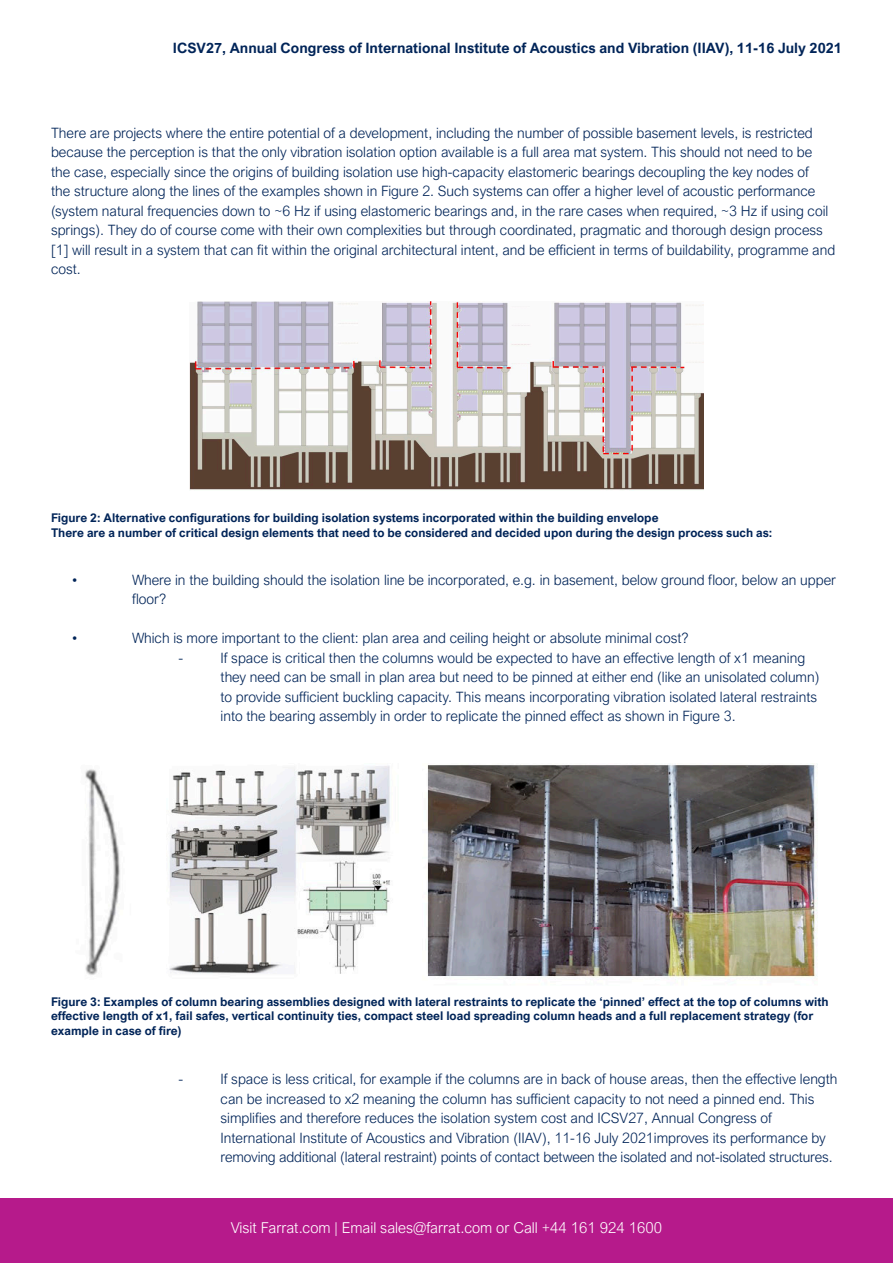
<style>
.page{position:relative;width:893px;height:1263px;background:#fff}
.page>*{position:absolute;margin:0;border:0;box-sizing:border-box;transform-origin:0 0}
.t1{font:300 15px "Arial Nova";color:#fff}
.t2{font:300 14.25px/19.5px "Arial Nova";color:#002458}
.t3{font:700 14.25px "Arial Nova";color:#002458}
.t4{font:700 12px/14.4px "Arial Nova";color:#002458}
</style>
<div class="page">
<div style="left:0;top:1198px;width:893px;height:65px;background:#b61a8b"></div>
<img style="left:190px;top:302px;width:513px;height:189px">
<img style="left:85px;top:764px;width:733px;height:219px">
<p class="t3" style="left:173px;top:40px;width:670px">ICSV27, Annual Congress of International Institute of Acoustics and Vibration (IIAV), 11-16 July 2021</p>
<p class="t2" style="left:51px;top:123px;width:786px">There are projects where the entire potential of a development, including the number of possible basement levels, is restricted because the perception is that the only vibration isolation option available is a full area mat system. This should not need to be<br>the case, especially since the origins of building isolation use high-capacity elastomeric bearings decoupling the key nodes of<br>the structure along the lines of the examples shown in Figure 2. Such systems can offer a higher level of acoustic performance (system natural frequencies down to ~6 Hz if using elastomeric bearings and, in the rare cases when required, ~3 Hz if using coil springs). They do of course come with their own complexities but through coordinated, pragmatic and thorough design process [1] will result in a system that can fit within the original architectural intent, and be efficient in terms of buildability, programme and cost.</p>
<p class="t4" style="left:51px;top:511px;width:609px">Figure 2: Alternative configurations for building isolation systems incorporated within the building envelope</p>
<p class="t4" style="left:51px;top:525px;width:723px">There are a number of critical design elements that need to be considered and decided upon during the design process such as:</p>
<p class="t2" style="left:72px;top:570px;width:7px">•</p>
<p class="t2" style="left:132px;top:570px;width:705px">Where in the building should the isolation line be incorporated, e.g. in basement, below ground floor, below an upper floor?</p>
<p class="t2" style="left:72px;top:628px;width:7px">•</p>
<p class="t2" style="left:132px;top:628px;width:558px">Which is more important to the client: plan area and ceiling height or absolute minimal cost?</p>
<p class="t2" style="left:179px;top:648px;width:6px">-</p>
<p class="t2" style="left:221px;top:648px;width:600px">If space is critical then the columns would be expected to have an effective length of x1 meaning they need can be small in plan area but need to be pinned at either end (like an unisolated column) to provide sufficient buckling capacity. This means incorporating vibration isolated lateral restraints into the bearing assembly in order to replicate the pinned effect as shown in Figure 3.</p>
<p class="t4" style="left:51px;top:994px;width:779px">Figure 3: Examples of column bearing assemblies designed with lateral restraints to replicate the ‘pinned’ effect at the top of columns with effective length of x1, fail safes, vertical continuity ties, compact steel load spreading column heads and a full replacement strategy (for example in case of fire)</p>
<p class="t2" style="left:179px;top:1069px;width:6px">-</p>
<p class="t2" style="left:221px;top:1069px;width:618px">If space is less critical, for example if the columns are in back of house areas, then the effective length can be increased to x2 meaning the column has sufficient capacity to not need a pinned end. This simplifies and therefore reduces the isolation system cost and ICSV27, Annual Congress of International Institute of Acoustics and Vibration (IIAV), 11-16 July 2021improves its performance by removing additional (lateral restraint) points of contact between the isolated and not-isolated structures.</p>
<p class="t1" style="left:231px;top:1219px;width:433px">Visit Farrat.com | Email sales@farrat.com or Call +44 161 924 1600</p>
</div>
